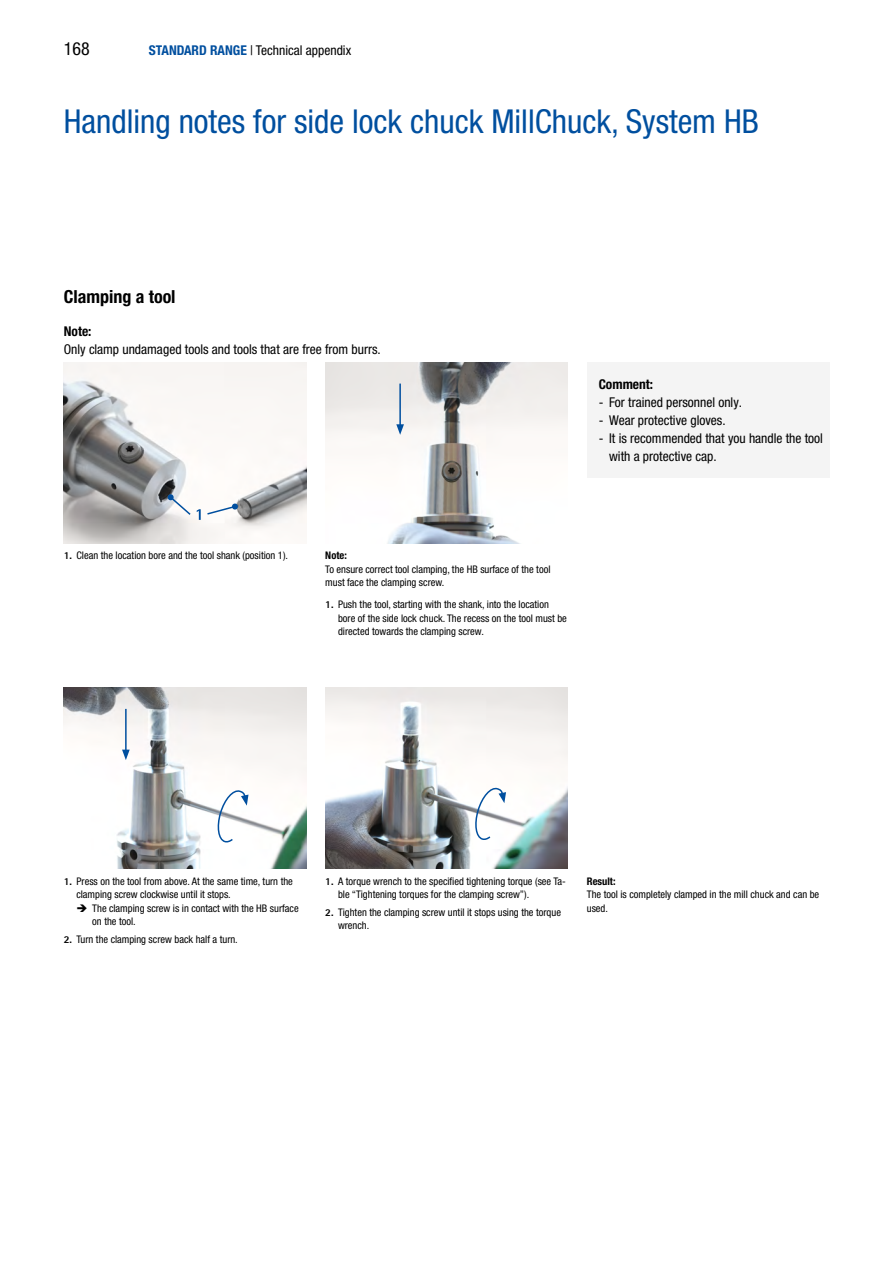
<style>
.page{position:relative;width:893px;height:1263px;background:#fff}
.page>*{position:absolute;margin:0;border:0;box-sizing:border-box;transform-origin:0 0}
.t1{font:condensed 33px "Helvetica Neue LT Pro";color:#004f9f}
.t2{font:700 condensed 18px "Helvetica Neue LT Pro";color:#000}
.t3{font:condensed 18px "Helvetica Neue LT Pro";color:#000}
.t4{font:condensed 13.5px/18px "Helvetica Neue LT Pro";color:#000}
.t5{font:700 condensed 13.5px "Helvetica Neue LT Pro";color:#000}
.t6{font:condensed 10.5px/13.5px "Helvetica Neue LT Pro";color:#000}
.t7{font:700 condensed 10.5px "Helvetica Neue LT Pro";color:#000}
.s1{font-weight:700;color:#004f9f}
.s2{font-family:"Rotis Sans Serif W1 G";font-weight:800;font-stretch:normal}
</style>
<div class="page">
<img style="left:64px;top:362px;width:242px;height:181px">
<img style="left:325px;top:362px;width:243px;height:181px">
<img style="left:64px;top:688px;width:242px;height:180px">
<img style="left:325px;top:688px;width:243px;height:180px">
<svg style="left:167px;top:494px;width:71px;height:26px"></svg>
<hr style="left:399px;top:384px;width:2px;height:43px;background:#004f9f">
<svg style="left:396px;top:424px;width:8px;height:11px"></svg>
<hr style="left:125px;top:709px;width:2px;height:43px;background:#004f9f">
<svg style="left:122px;top:750px;width:8px;height:10px"></svg>
<svg style="left:215px;top:787px;width:33px;height:57px"></svg>
<svg style="left:472px;top:785px;width:34px;height:56px"></svg>
<div style="left:587px;top:362px;width:242px;height:116px;background:#f4f4f4"></div>
<h2 class="t3" style="left:64px;top:38px;width:27px">168</h2>
<p class="t4" style="left:149px;top:41px;width:204px"><span class="s1">STANDARD RANGE</span> | Technical appendix</p>
<h1 class="t1" style="left:64px;top:102px;width:697px">Handling notes for side lock chuck MillChuck, System HB</h1>
<h2 class="t2" style="left:64px;top:286px;width:113px">Clamping a tool</h2>
<p class="t5" style="left:64px;top:323px;width:29px">Note:</p>
<p class="t4" style="left:64px;top:340px;width:318px">Only clamp undamaged tools and tools that are free from burrs.</p>
<p class="t5" style="left:599px;top:376px;width:56px">Comment:</p>
<p class="t4" style="left:599px;top:393px;width:145px">- For trained personnel only.</p>
<p class="t4" style="left:599px;top:411px;width:128px">- Wear protective gloves.</p>
<p class="t4" style="left:609px;top:429px;width:215px;text-indent:-11px">- It is recommended that you handle the tool with a protective cap.</p>
<p class="t6" style="left:64px;top:549px;width:226px"><span class="s2">1.</span> Clean the location bore and the tool shank (position 1).</p>
<p class="t7" style="left:325px;top:549px;width:23px">Note:</p>
<p class="t6" style="left:325px;top:562px;width:227px">To ensure correct tool clamping, the HB surface of the tool must face the clamping screw.</p>
<p class="t6" style="left:338px;top:598px;width:230px;text-indent:-13px"><span class="s2">1.</span> Push the tool, starting with the shank, into the location bore of the side lock chuck. The recess on the tool must be directed towards the clamping screw.</p>
<p class="t6" style="left:77px;top:874px;width:218px;text-indent:-13px"><span class="s2">1.</span> Press on the tool from above. At the same time, turn the clamping screw clockwise until it stops.</p>
<p class="t6" style="left:92px;top:901px;width:208px">The clamping screw is in contact with the HB surface on the tool.</p>
<p class="t6" style="left:64px;top:932px;width:176px"><span class="s2">2.</span> Turn the clamping screw back half a turn.</p>
<p class="t6" style="left:338px;top:874px;width:229px;text-indent:-13px"><span class="s2">1.</span> A torque wrench to the specified tightening torque (see Ta&shy;ble “Tightening torques for the clamping screw”).</p>
<p class="t6" style="left:338px;top:905px;width:224px;text-indent:-13px"><span class="s2">2.</span> Tighten the clamping screw until it stops using the torque wrench.</p>
<p class="t7" style="left:587px;top:874px;width:30px">Result:</p>
<p class="t6" style="left:587px;top:887px;width:234px">The tool is completely clamped in the mill chuck and can be used.</p>
</div>
